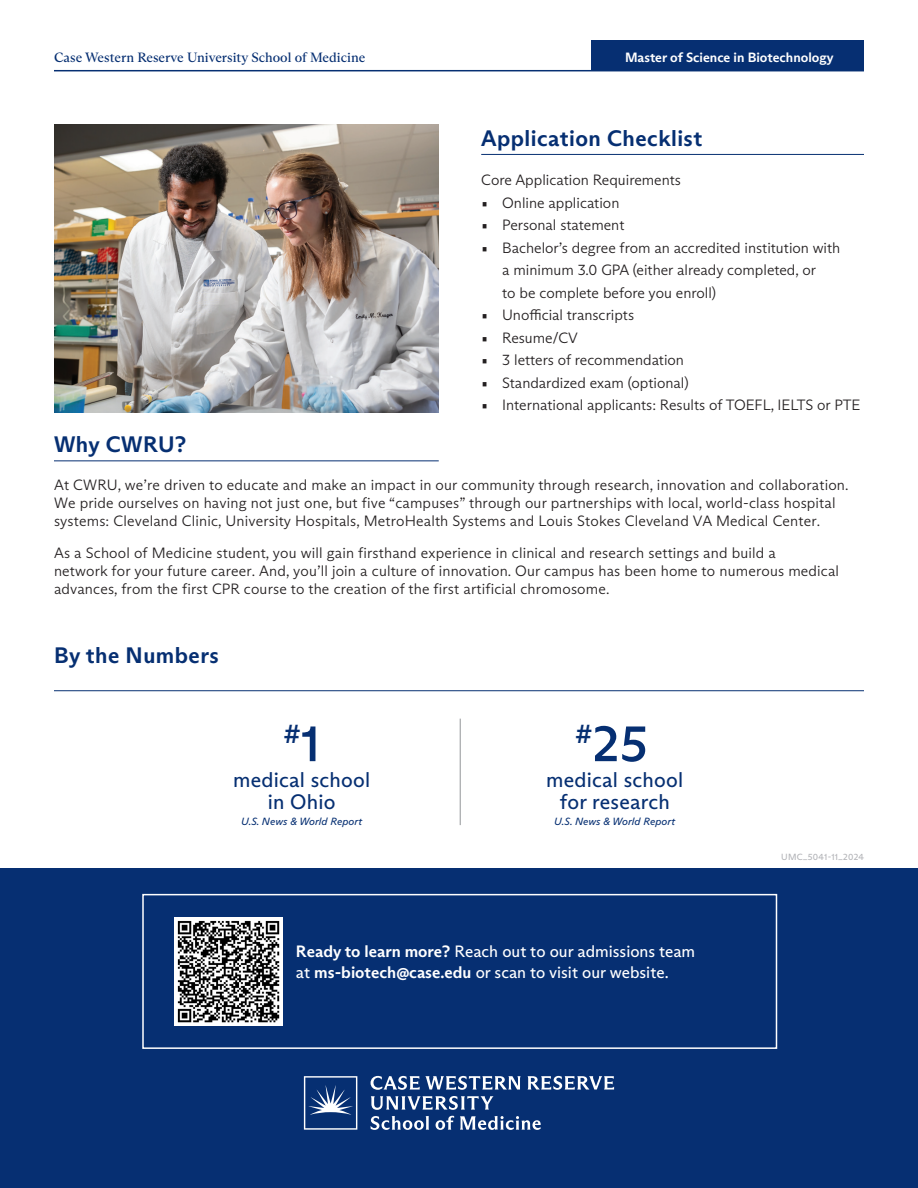
<style>
.page{position:relative;width:918px;height:1188px;background:#fff}
.page>*{position:absolute;margin:0;border:0;box-sizing:border-box;transform-origin:0 0}
.t1{font:500 51px "ABC Arizona Sans";color:#062f72}
.t2{font:500 26.25px "ABC Arizona Sans";color:#062f72}
.Subhead_no_line{font:700 22.5px "ABC Arizona Sans";letter-spacing:.02em;color:#062f72}
.Bullets{font:700 22.5px "ABC Arizona Sans";letter-spacing:.02em;color:#062f72}
.t3{font:21px/22.5px "ABC Arizona Sans";letter-spacing:.01em;color:#062f72;text-align:center}
.footnote{font:16.5px/21px "ABC Arizona Sans";color:#fff}
.Bullets-2{font:300 15px/22.5px "ABC Arizona Sans";letter-spacing:.01em;color:#231f20}
.Body{font:13.5px "ABC Arizona Text";color:#062f72}
.Body-2{font:700 13.5px "ABC Arizona Sans";color:#fff}
.Bullets-3{font:italic 10.5px "ABC Arizona Sans";letter-spacing:.01em;color:#062f72}
.t4{font:9px "ABC Arizona Sans";letter-spacing:.025em;color:#b2b3b7}
.s1{font-family:"Titillium"}
.s2{font-size:51px}
.s3{font-weight:700}
</style>
<div class="page">
<div style="left:0;top:868px;width:918px;height:320px;background:#062f72"></div>
<hr style="left:54px;top:70px;width:810px;height:1px;background:#062f72">
<div style="left:592px;top:40px;width:272px;height:31px;background:#062f72"></div>
<hr style="left:54px;top:690px;width:810px;height:1px;background:#062f72">
<svg style="left:371px;top:1076px;width:150px;height:14px"></svg>
<svg style="left:528px;top:1076px;width:86px;height:14px"></svg>
<svg style="left:371px;top:1096px;width:122px;height:14px"></svg>
<svg style="left:371px;top:1116px;width:58px;height:14px"></svg>
<svg style="left:436px;top:1116px;width:18px;height:14px"></svg>
<svg style="left:460px;top:1116px;width:81px;height:14px"></svg>
<svg style="left:304px;top:1076px;width:53px;height:54px"></svg>
<hr style="left:481px;top:154px;width:383px;height:1px;background:#062f72">
<hr style="left:460px;top:719px;width:1px;height:106px;background:#939598">
<img style="left:54px;top:124px;width:385px;height:289px">
<div style="left:142px;top:894px;width:635px;height:155px;border:2px solid #fff"></div>
<img style="left:175px;top:917px;width:108px;height:108px">
<hr style="left:54px;top:460px;width:385px;height:1px;background:#062f72">
<p class="Body" style="left:54px;top:49px;width:313px">Case Western Reserve University School of Medicine</p>
<p class="Body-2" style="left:625px;top:49px;width:210px">Master of Science in Biotechnology</p>
<p class="Subhead_no_line" style="left:54px;top:430px;width:134px">Why CWRU?</p>
<p class="Subhead_no_line" style="left:481px;top:125px;width:223px">Application Checklist</p>
<p class="Bullets-2" style="left:481px;top:169px;width:201px">Core Application Requirements</p>
<p class="Bullets-2" style="left:481px;top:191px;width:140px"><span class="s1">•</span> Online application</p>
<p class="Bullets-2" style="left:481px;top:214px;width:145px"><span class="s1">•</span> Personal statement</p>
<p class="Bullets-2" style="left:502px;top:236px;width:340px;text-indent:-21px"><span class="s1">•</span> Bachelor’s degree from an accredited institution with a minimum 3.0 GPA (either already completed, or<br>to be complete before you enroll)</p>
<p class="Bullets-2" style="left:481px;top:304px;width:154px"><span class="s1">•</span> Unofficial transcripts</p>
<p class="Bullets-2" style="left:481px;top:326px;width:98px"><span class="s1">•</span> Resume/CV</p>
<p class="Bullets-2" style="left:481px;top:349px;width:204px"><span class="s1">•</span> 3 letters of recommendation</p>
<p class="Bullets-2" style="left:481px;top:371px;width:209px"><span class="s1">•</span> Standardized exam (optional)</p>
<p class="Bullets-2" style="left:481px;top:394px;width:381px"><span class="s1">•</span> International applicants: Results of TOEFL, IELTS or PTE</p>
<p class="Bullets-2" style="left:54px;top:476px;width:796px;line-height:18px">At CWRU, we’re driven to educate and make an impact in our community through research, innovation and collaboration.<br>We pride ourselves on having not just one, but five “campuses” through our partnerships with local, world-class hospital systems: Cleveland Clinic, University Hospitals, MetroHealth Systems and Louis Stokes Cleveland VA Medical Center.</p>
<p class="Bullets-2" style="left:54px;top:543px;width:787px;line-height:18.3px">As a School of Medicine student, you will gain firsthand experience in clinical and research settings and build a<br>network for your future career. And, you’ll join a culture of innovation. Our campus has been home to numerous medical advances, from the first CPR course to the creation of the first artificial chromosome.</p>
<p class="Bullets" style="left:54px;top:641px;width:166px">By the Numbers</p>
<p class="t2" style="left:284px;top:718px;width:38px">#<span class="s2">1</span></p>
<p class="t1" style="left:575px;top:713px;width:74px"><sup>#</sup>25</p>
<p class="t3" style="left:233px;top:768px;width:138px">medical school in Ohio</p>
<p class="Bullets-3" style="left:241px;top:815px;width:123px">U.S. News &amp; World Report</p>
<p class="t3" style="left:546px;top:768px;width:138px">medical school for research</p>
<p class="Bullets-3" style="left:554px;top:815px;width:123px">U.S. News &amp; World Report</p>
<p class="footnote" style="left:296px;top:941px;width:401px"><span class="s3">Ready to learn more?</span> Reach out to our admissions team at <span class="s3">ms-biotech@case.edu</span> or scan to visit our website.</p>
<p class="t4" style="left:781px;top:852px;width:84px">UMC_5041-11_2024</p>
</div>
